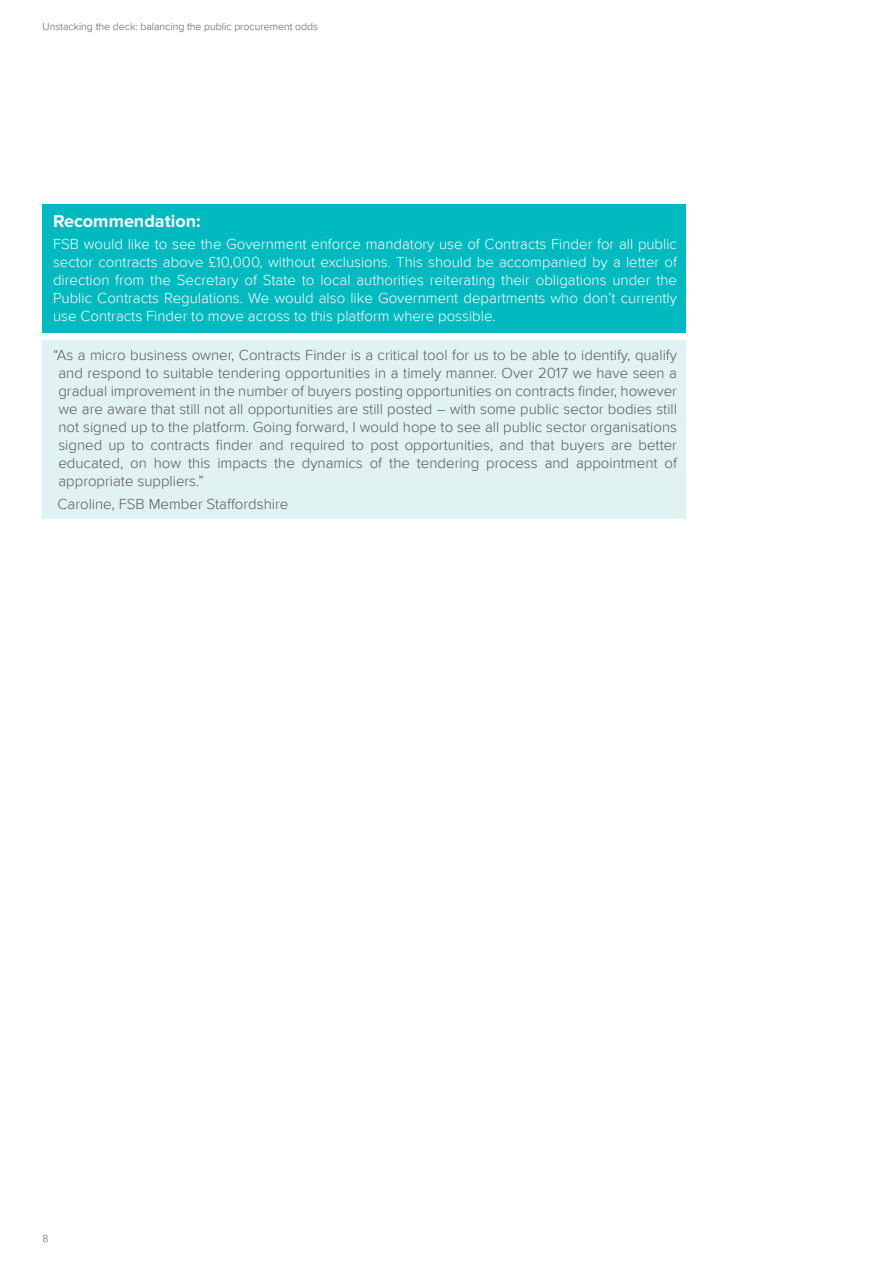
<style>
.page{position:relative;width:893px;height:1263px;background:#fff}
.page>*{position:absolute;margin:0;border:0;box-sizing:border-box;transform-origin:0 0}
.t1{font:700 18px "Proxima Nova";color:#fff}
.t2{font:300 15px/18px "Proxima Nova";color:#58595b;text-align:justify}
.t3{font:300 15px/18px "Proxima Nova";color:#fff;text-align:justify}
.t4{font:300 10.5px "Proxima Nova";color:#58595b}
</style>
<div class="page">
<div style="left:43px;top:340px;width:643px;height:179px;background:#e0f2f2"></div>
<div style="left:43px;top:204px;width:643px;height:129px;background:#00bac0"></div>
<p class="t4" style="left:43px;top:20px;width:277px">Unstacking the deck: balancing the public procurement odds</p>
<p class="t1" style="left:53px;top:210px;width:149px">Recommendation:</p>
<p class="t3" style="left:53px;top:236px;width:626px">FSB would like to see the Government enforce mandatory use of Contracts Finder for all public sector contracts above £10,000, without exclusions. This should be accompanied by a letter of direction from the Secretary of State to local authorities reiterating their obligations under the Public Contracts Regulations. We would also like Government departments who don’t currently use Contracts Finder to move across to this platform where possible.</p>
<p class="t2" style="left:58px;top:347px;width:620px;text-indent:-5px">“As a micro business owner, Contracts Finder is a critical tool for us to be able to identify, qualify and respond to suitable tendering opportunities in a timely manner. Over 2017 we have seen a gradual improvement in the number of buyers posting opportunities on contracts finder, however we are aware that still not all opportunities are still posted – with some public sector bodies still not signed up to the platform. Going forward, I would hope to see all public sector organisations signed up to contracts finder and required to post opportunities, and that buyers are better educated, on how this impacts the dynamics of the tendering process and appointment of appropriate suppliers.”</p>
<p class="t2" style="left:58px;top:495px;width:232px">Caroline, FSB Member Staffordshire</p>
<p class="t4" style="left:43px;top:1232px;width:7px">8</p>
</div>
